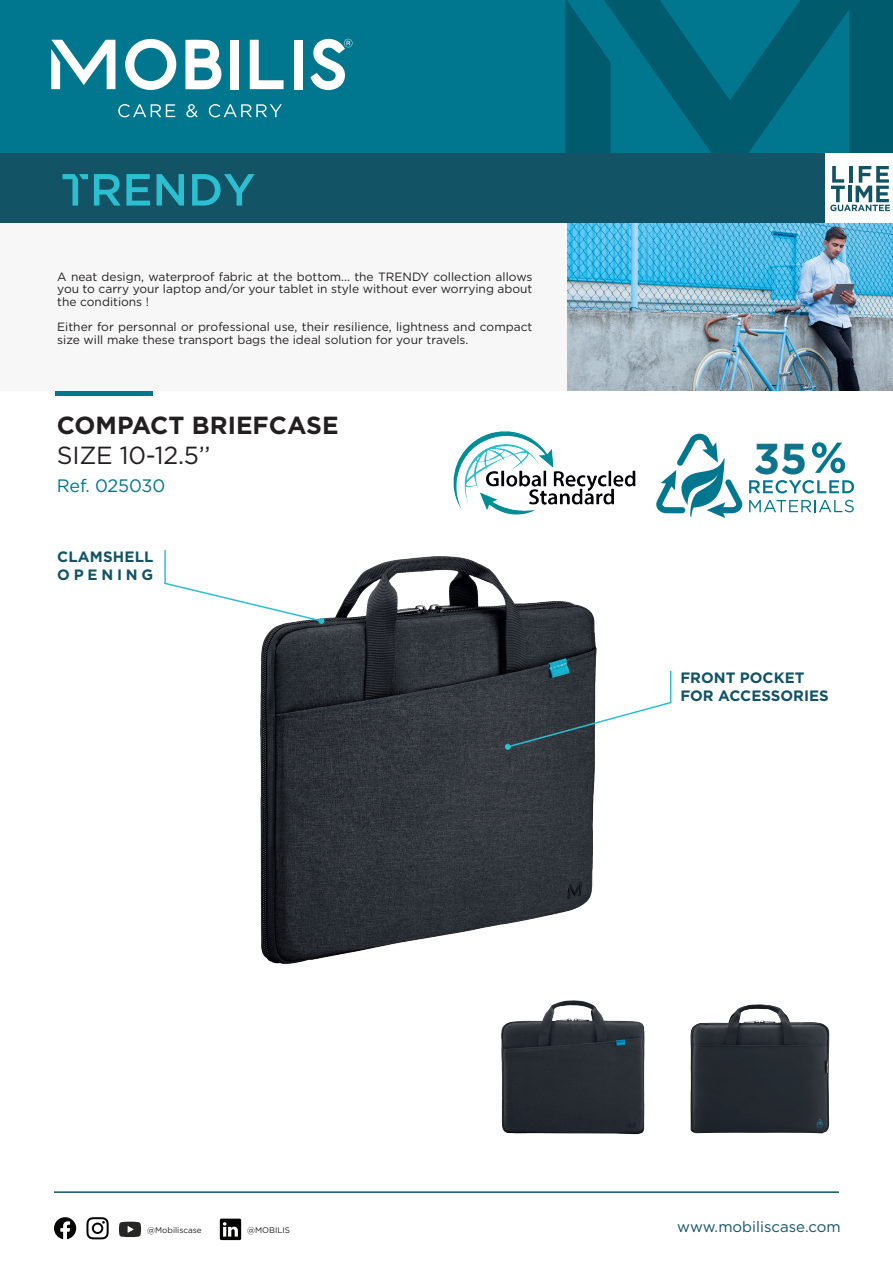
<style>
.page{position:relative;width:893px;height:1263px;background:#fff}
.page>*{position:absolute;margin:0;border:0;box-sizing:border-box;transform-origin:0 0}
.t1{font:700 43.2px "Gotham";color:#0e738b}
.t2{font:700 24.75px "Gotham";color:#231f20}
.t3{font:24.75px "Gotham";letter-spacing:-.01em;color:#231f20}
.t4{font:18px "Gotham";letter-spacing:-.01em;color:#00778f}
.t5{font:700 15px/18px "Gotham";color:#125366}
.t6{font:15px "Gotham";color:#125366}
.t7{font:12px/12.6px "Gotham";color:#231f20;text-align:justify}
.t8{font:8.1px "Gotham";color:#231f20}
</style>
<div class="page">
<div style="left:0;top:0;width:893px;height:222px;background:#00778f"></div>
<hr style="left:55px;top:391px;width:98px;height:4px;background:#00778f">
<img style="left:567px;top:222px;width:326px;height:169px">
<svg style="left:185px;top:40px;width:37px;height:49px"></svg>
<svg style="left:125px;top:39px;width:51px;height:51px"></svg>
<svg style="left:250px;top:40px;width:34px;height:49px"></svg>
<div style="left:231px;top:40px;width:8px;height:49px;background:#fff"></div>
<div style="left:294px;top:40px;width:9px;height:49px;background:#fff"></div>
<svg style="left:51px;top:40px;width:64px;height:49px"></svg>
<svg style="left:118px;top:104px;width:57px;height:13px"></svg>
<svg style="left:186px;top:104px;width:12px;height:13px"></svg>
<svg style="left:209px;top:104px;width:73px;height:13px"></svg>
<svg style="left:310px;top:39px;width:42px;height:51px"></svg>
<svg style="left:611px;top:0;width:282px;height:153px"></svg>
<svg style="left:565px;top:0;width:46px;height:153px"></svg>
<div style="left:0;top:153px;width:893px;height:69px;background:#125366"></div>
<svg style="left:94px;top:174px;width:56px;height:32px"></svg>
<svg style="left:157px;top:174px;width:27px;height:32px"></svg>
<svg style="left:192px;top:174px;width:63px;height:32px"></svg>
<svg style="left:63px;top:174px;width:25px;height:32px"></svg>
<img style="left:501px;top:1000px;width:144px;height:134px">
<img style="left:690px;top:1004px;width:139px;height:129px">
<img style="left:260px;top:556px;width:337px;height:408px">
<hr style="left:670px;top:671px;width:1px;height:32px;background:#2abfd1">
<svg style="left:505px;top:700px;width:167px;height:50px"></svg>
<hr style="left:164px;top:550px;width:2px;height:34px;background:#2abfd1">
<svg style="left:164px;top:581px;width:160px;height:43px"></svg>
<svg style="left:220px;top:1218px;width:21px;height:22px"></svg>
<svg style="left:54px;top:1217px;width:22px;height:22px"></svg>
<svg style="left:86px;top:1217px;width:23px;height:22px"></svg>
<svg style="left:119px;top:1222px;width:22px;height:15px"></svg>
<hr style="left:54px;top:1191px;width:785px;height:2px;background:#125366">
<img style="left:453px;top:431px;width:183px;height:84px">
<svg style="left:812px;top:442px;width:33px;height:31px"></svg>
<svg style="left:749px;top:480px;width:105px;height:13px"></svg>
<svg style="left:749px;top:500px;width:105px;height:12px"></svg>
<svg style="left:656px;top:434px;width:87px;height:84px"></svg>
<div style="left:826px;top:153px;width:67px;height:69px;background:#fff"></div>
<svg style="left:830px;top:166px;width:60px;height:45px"></svg>
<p class="t7" style="left:57px;top:270px;width:477px">A neat design, waterproof fabric at the bottom... the TRENDY collection allows you to carry your laptop and/or your tablet in style without ever worrying about the conditions !</p>
<p class="t7" style="left:57px;top:320px;width:477px">Either for personnal or professional use, their resilience, lightness and compact size will make these transport bags the ideal solution for your travels.</p>
<h2 class="t2" style="left:57px;top:409px;width:283px">COMPACT BRIEFCASE</h2>
<h2 class="t3" style="left:57px;top:439px;width:155px">SIZE 10-12.5’’</h2>
<h3 class="t4" style="left:57px;top:474px;width:110px">Ref. 025030</h3>
<p class="t5" style="left:57px;top:548px;width:98px">CLAMSHELL<br>OPENING</p>
<h1 class="t1" style="left:753px;top:430px;width:56px">35</h1>
<p class="t5" style="left:680px;top:668px;width:150px">FRONT POCKET<br>FOR ACCESSORIES</p>
<p class="t8" style="left:147px;top:1224px;width:56px">@Mobiliscase</p>
<p class="t8" style="left:247px;top:1224px;width:44px">@MOBILIS</p>
<p class="t6" style="left:677px;top:1217px;width:165px">www.mobiliscase.com</p>
</div>
